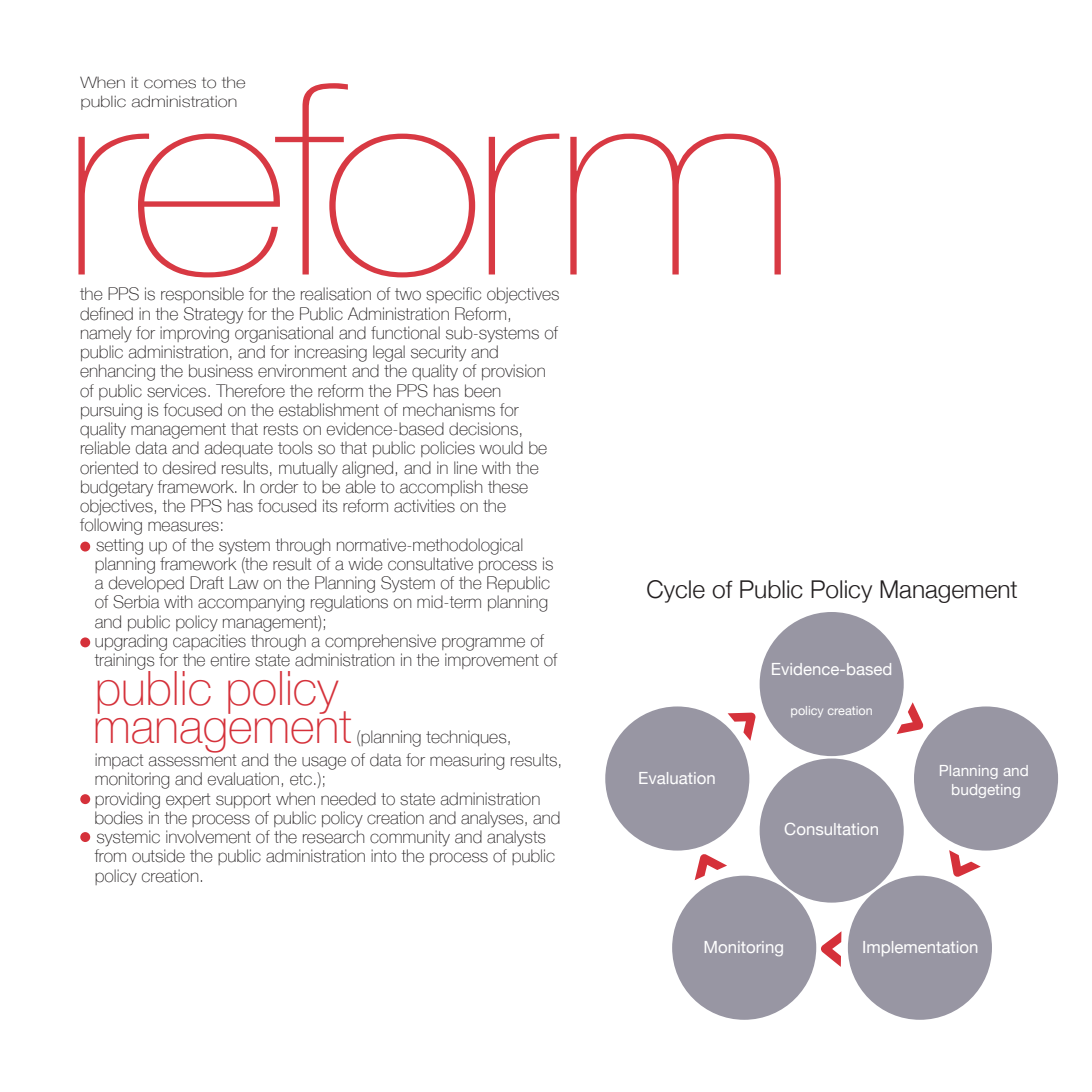
<style>
.page{position:relative;width:1092px;height:1092px;background:#fff}
.page>*{position:absolute;margin:0;border:0;box-sizing:border-box;transform-origin:0 0}
.t1{font:200 267.75px "Helvetica Neue";letter-spacing:-.04em;color:#d83943;scale:1.18 1}
.t2{font:100 47.25px/38.5px "Helvetica Neue";color:#d5313a}
.t3{font:300 24.5px "Helvetica Neue";color:#231f20}
.t4{font:100 17.5px/19.2px "Helvetica Neue";color:#231f20}
.t5{font:16.8px "Helvetica Neue";color:#fff}
.t6{font:100 15.75px/19.2px "Helvetica Neue";color:#231f20;scale:1.18 1}
.t7{font:15.4px/18.6px "Helvetica Neue";color:#fff;text-align:center}
.t8{font:12.6px "Helvetica Neue";color:#fff}
</style>
<div class="page">
<div style="left:605px;top:706px;width:144px;height:144px;background:#9896a3;border-radius:50%"></div>
<div style="left:759px;top:612px;width:144px;height:144px;background:#9896a3;border-radius:50%"></div>
<div style="left:759px;top:758px;width:144px;height:144px;background:#9896a3;border-radius:50%"></div>
<div style="left:913px;top:706px;width:144px;height:144px;background:#9896a3;border-radius:50%"></div>
<div style="left:847px;top:875px;width:144px;height:144px;background:#9896a3;border-radius:50%"></div>
<div style="left:672px;top:875px;width:144px;height:144px;background:#9896a3;border-radius:50%"></div>
<svg style="left:949px;top:850px;width:31px;height:26px"></svg>
<svg style="left:821px;top:931px;width:20px;height:35px"></svg>
<svg style="left:694px;top:854px;width:33px;height:26px"></svg>
<svg style="left:727px;top:712px;width:28px;height:28px"></svg>
<svg style="left:896px;top:702px;width:27px;height:32px"></svg>
<div style="left:80px;top:637px;width:10px;height:10px;background:#d5313a;border-radius:50%"></div>
<div style="left:80px;top:541px;width:10px;height:10px;background:#d5313a;border-radius:50%"></div>
<div style="left:80px;top:794px;width:10px;height:10px;background:#d5313a;border-radius:50%"></div>
<div style="left:80px;top:832px;width:10px;height:10px;background:#d5313a;border-radius:50%"></div>
<p class="t6" style="left:80px;top:72px;width:142px">When it comes to the public administration</p>
<h1 class="t1" style="left:61px;top:-28px;width:626px">reform</h1>
<p class="t4" style="left:80px;top:284px;width:481px">the PPS is responsible for the realisation of two specific objectives defined in the Strategy for the Public Administration Reform, namely for improving organisational and functional sub-systems of public administration, and for increasing legal security and enhancing the business environment and the quality of provision of public services. Therefore the reform the PPS has been pursuing is focused on the establishment of mechanisms for quality management that rests on evidence-based decisions, reliable data and adequate tools so that public policies would be oriented to desired results, mutually aligned, and in line with the budgetary framework. In order to be able to accomplish these objectives, the PPS has focused its reform activities on the following measures:</p>
<p class="t4" style="left:95px;top:534px;width:460px;text-indent:-15px">- setting up of the system through normative-methodological planning framework (the result of a wide consultative process is a developed Draft Law on the Planning System of the Republic of Serbia with accompanying regulations on mid-term planning and public policy management);</p>
<p class="t4" style="left:95px;top:630px;width:464px;text-indent:-15px">- upgrading capacities through a comprehensive programme of trainings for the entire state administration in the improvement of</p>
<h2 class="t2" style="left:93px;top:666px;width:260px">public policy management</h2>
<p class="t4" style="left:95px;top:725px;width:469px;line-height:22.8px;text-indent:262px">(planning techniques, impact assessment and the usage of data for measuring results,</p>
<p class="t4" style="left:95px;top:768px;width:233px">monitoring and evaluation, etc.);</p>
<p class="t4" style="left:94px;top:788px;width:467px;text-indent:-14px">- providing expert support when needed to state administration bodies in the process of public policy creation and analyses, and</p>
<p class="t4" style="left:95px;top:826px;width:462px;text-indent:-15px">- systemic involvement of the research community and analysts from outside the public administration into the process of public policy creation.</p>
<h3 class="t3" style="left:646px;top:569px;width:372px">Cycle of Public Policy Management</h3>
<p class="t5" style="left:638px;top:766px;width:79px">Evaluation</p>
<p class="t5" style="left:770px;top:657px;width:123px">Evidence-based</p>
<p class="t8" style="left:790px;top:701px;width:84px">policy creation</p>
<p class="t5" style="left:784px;top:817px;width:97px">Consultation</p>
<p class="t7" style="left:938px;top:762px;width:91px">Planning and budgeting</p>
<p class="t5" style="left:703px;top:935px;width:82px">Monitoring</p>
<p class="t5" style="left:862px;top:935px;width:118px">Implementation</p>
</div>
